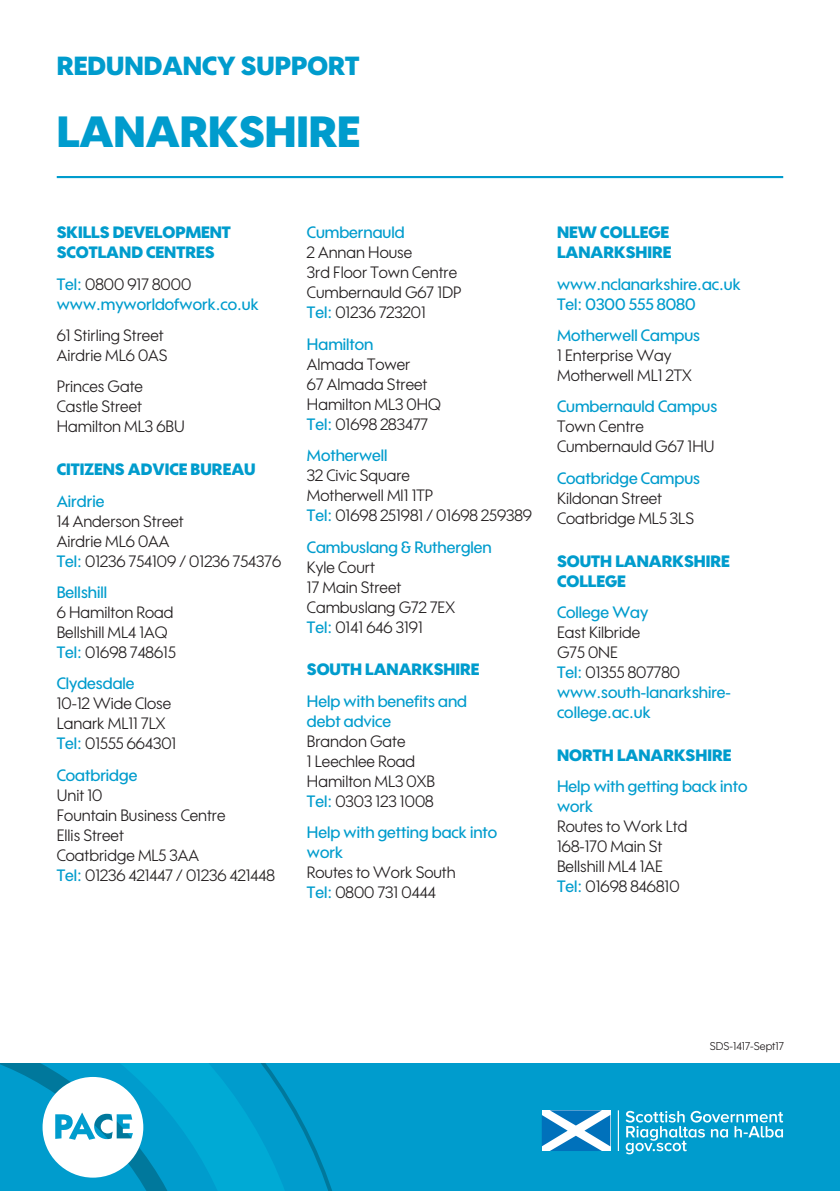
<style>
.page{position:relative;width:840px;height:1191px;background:#fff}
.page>*{position:absolute;margin:0;border:0;box-sizing:border-box;transform-origin:0 0}
.t1{font:900 42.4px "Wes FY";color:#009ccd}
.t2{font:900 25.4px "Wes FY";color:#009ccd}
.General_Body_Text{font:16px/20px "Wes FY";color:#231f20}
.General_Body_Text-2{font:500 16px/20px "Wes FY";color:#009ccd}
.Head_bold_caps{font:900 16px/20px "Wes FY";color:#009ccd}
.t3{font:11px "Wes FY";color:#231f20}
.s1{font-weight:400;color:#231f20}
.s2{font-weight:500;color:#009ccd}
</style>
<div class="page">
<hr style="left:57px;top:176px;width:725px;height:2px;background:#009ccd">
<div style="left:0;top:1063px;width:839px;height:128px;background:#009ccd"></div>
<svg style="left:312px;top:1141px;width:20px;height:50px"></svg>
<svg style="left:0;top:1063px;width:312px;height:128px"></svg>
<hr style="left:617px;top:1110px;width:1px;height:41px;background:#fff">
<svg style="left:542px;top:1110px;width:68px;height:41px;background:#6dadd8"></svg>
<svg style="left:625px;top:1110px;width:157px;height:44px"></svg>
<p class="t2" style="left:57px;top:50px;width:304px">REDUNDANCY SUPPORT</p>
<p class="t1" style="left:57px;top:106px;width:305px">LANARKSHIRE</p>
<p class="Head_bold_caps" style="left:57px;top:222px;width:175px">SKILLS DEVELOPMENT<br>SCOTLAND CENTRES</p>
<p class="General_Body_Text-2" style="left:57px;top:274px;width:203px">Tel: <span class="s1">0800 917 8000 </span>www.myworldofwork.co.uk</p>
<p class="General_Body_Text" style="left:57px;top:325px;width:112px">61 Stirling Street<br>Airdrie ML6 0AS</p>
<p class="General_Body_Text" style="left:57px;top:376px;width:129px">Princes Gate<br>Castle Street<br>Hamilton ML3 6BU</p>
<p class="Head_bold_caps" style="left:57px;top:459px;width:200px">CITIZENS ADVICE BUREAU</p>
<p class="General_Body_Text" style="left:57px;top:490px;width:226px"><span class="s2">Airdrie<br></span>14 Anderson Street<br>Airdrie ML6 0AA<br><span class="s2">Tel:</span> 01236 754109 / 01236 754376</p>
<p class="General_Body_Text" style="left:57px;top:582px;width:120px"><span class="s2">Bellshill<br></span>6 Hamilton Road<br>Bellshill ML4 1AQ<br><span class="s2">Tel:</span> 01698 748615</p>
<p class="General_Body_Text" style="left:57px;top:673px;width:121px"><span class="s2">Clydesdale<br></span>10-12 Wide Close<br>Lanark ML11 7LX<br><span class="s2">Tel:</span> 01555 664301</p>
<p class="General_Body_Text" style="left:57px;top:764px;width:219px"><span class="s2">Coatbridge<br></span>Unit 10<br>Fountain Business Centre<br>Ellis Street<br>Coatbridge ML5 3AA<br><span class="s2">Tel:</span> 01236 421447 / 01236 421448</p>
<p class="General_Body_Text" style="left:307px;top:222px;width:156px"><span class="s2">Cumbernauld<br></span>2 Annan House<br>3rd Floor Town Centre<br>Cumbernauld G67 1DP<br><span class="s2">Tel:</span> 01236 723201</p>
<p class="General_Body_Text" style="left:307px;top:334px;width:135px"><span class="s2">Hamilton<br></span>Almada Tower<br>67 Almada Street<br>Hamilton ML3 0HQ<br><span class="s2">Tel:</span> 01698 283477</p>
<p class="General_Body_Text" style="left:307px;top:445px;width:226px"><span class="s2">Motherwell<br></span>32 Civic Square<br>Motherwell Ml1 1TP<br><span class="s2">Tel:</span> 01698 251981 / 01698 259389</p>
<p class="General_Body_Text" style="left:307px;top:536px;width:186px"><span class="s2">Cambuslang &amp; Rutherglen<br></span>Kyle Court<br>17 Main Street<br>Cambuslang G72 7EX<br><span class="s2">Tel:</span> 0141 646 3191</p>
<p class="Head_bold_caps" style="left:307px;top:659px;width:174px">SOUTH LANARKSHIRE</p>
<p class="General_Body_Text" style="left:307px;top:690px;width:162px"><span class="s2">Help with benefits and debt advice<br></span>Brandon Gate<br>1 Leechlee Road<br>Hamilton ML3 0XB<br><span class="s2">Tel:</span> 0303 123 1008</p>
<p class="General_Body_Text-2" style="left:307px;top:822px;width:192px">Help with getting back into work<br><span class="s1">Routes to Work South<br></span>Tel: <span class="s1">0800 731 0444</span></p>
<p class="Head_bold_caps" style="left:556px;top:222px;width:116px">NEW COLLEGE<br>LANARKSHIRE</p>
<p class="General_Body_Text-2" style="left:556px;top:274px;width:185px">www.nclanarkshire.ac.uk<br>Tel: 0300 555 8080</p>
<p class="General_Body_Text" style="left:556px;top:325px;width:144px"><span class="s2">Motherwell Campus<br></span>1 Enterprise Way<br>Motherwell ML1 2TX</p>
<p class="General_Body_Text" style="left:556px;top:396px;width:161px"><span class="s2">Cumbernauld Campus<br></span>Town Centre<br>Cumbernauld G67 1HU</p>
<p class="General_Body_Text" style="left:556px;top:468px;width:144px"><span class="s2">Coatbridge Campus<br></span>Kildonan Street<br>Coatbridge ML5 3LS</p>
<p class="Head_bold_caps" style="left:556px;top:550px;width:174px">SOUTH LANARKSHIRE<br>COLLEGE</p>
<p class="General_Body_Text-2" style="left:556px;top:602px;width:175px">College Way<br><span class="s1">East Kilbride<br>G75 0NE<br></span>Tel: <span class="s1">01355 807780 </span>www.south-lanarkshire&shy;college.ac.uk</p>
<p class="Head_bold_caps" style="left:556px;top:744px;width:176px">NORTH LANARKSHIRE</p>
<p class="General_Body_Text" style="left:556px;top:776px;width:192px"><span class="s2">Help with getting back into work<br></span>Routes to Work Ltd<br>168-170 Main St<br>Bellshill ML4 1AE<br><span class="s2">Tel:</span> 01698 846810</p>
<p class="t3" style="left:709px;top:1039px;width:76px">SDS-1417-Sept17</p>
</div>
